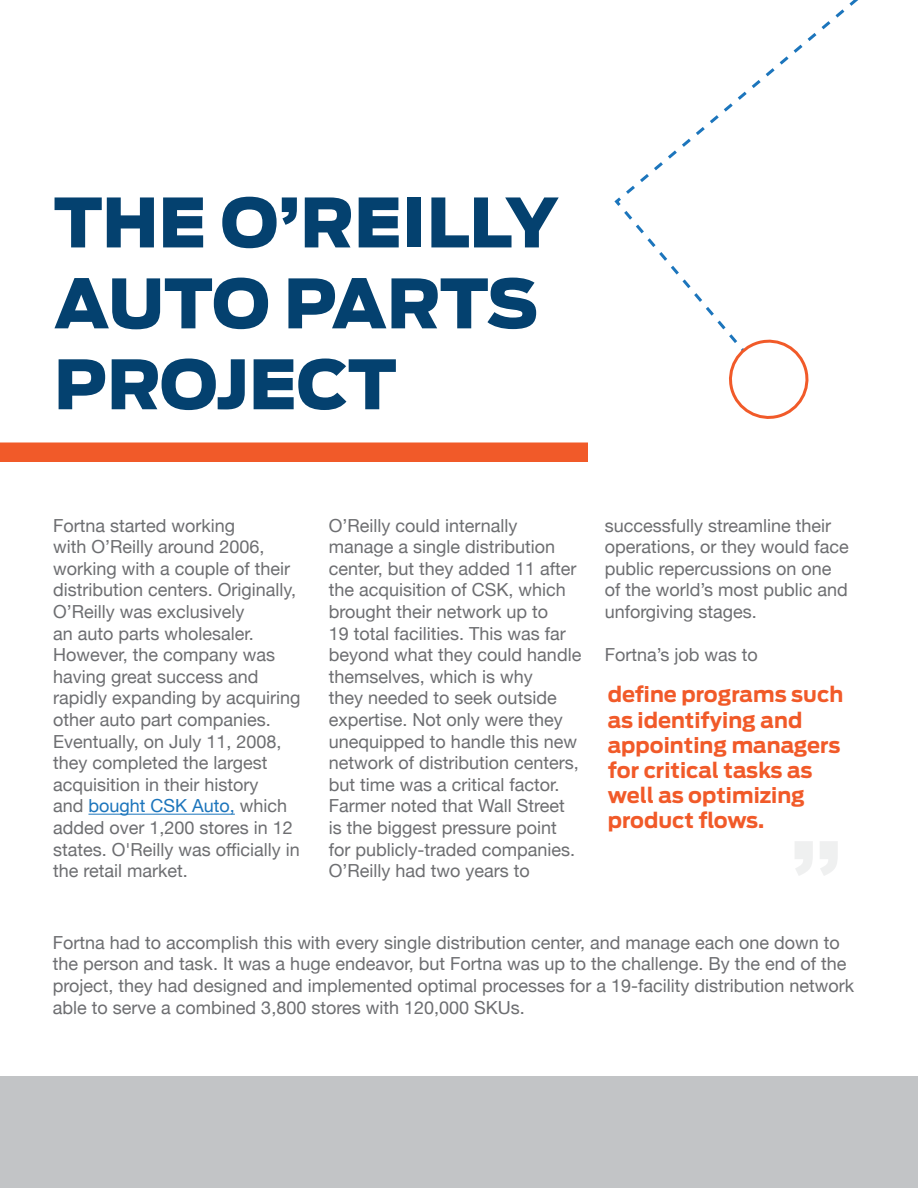
<style>
.page{position:relative;width:918px;height:1188px;background:#fff}
.page>*{position:absolute;margin:0;border:0;box-sizing:border-box;transform-origin:0 0}
.t1{font:900 67.5px/80.8px "Antenna";letter-spacing:-.005em;color:#04416f}
.t2{font:700 21px/25.2px "Antenna";color:#f15a29}
.t3{font:18px/21.6px "Helvetica Neue";color:#6d6e71}
.s1{color:#1c75bc}
</style>
<div class="page">
<hr style="left:88px;top:814px;width:147px;height:1px;background:#1c75bc">
<div style="left:0;top:442px;width:588px;height:20px;background:#f15a29"></div>
<svg style="left:614px;top:0;width:244px;height:206px"></svg>
<svg style="left:618px;top:204px;width:193px;height:215px"></svg>
<div style="left:0;top:1076px;width:918px;height:112px;background:#c2c4c6"></div>
<h1 class="t1" style="left:54px;top:183px;width:506px">THE O’REILLY<br>AUTO PARTS<br>PROJECT</h1>
<p class="t3" style="left:53px;top:515px;width:249px">Fortna started working<br>with O’Reilly around 2006, working with a couple of their distribution centers. Originally,<br>O’Reilly was exclusively<br>an auto parts wholesaler.<br>However, the company was having great success and rapidly expanding by acquiring other auto part companies.<br>Eventually, on July 11, 2008, they completed the largest acquisition in their history<br>and <span class="s1">bought CSK Auto,</span> which added over 1,200 stores in 12 states. O'Reilly was officially in the retail market.</p>
<p class="t3" style="left:329px;top:515px;width:254px">O’Reilly could internally manage a single distribution center, but they added 11 after the acquisition of CSK, which brought their network up to<br>19 total facilities. This was far beyond what they could handle themselves, which is why<br>they needed to seek outside expertise. Not only were they unequipped to handle this new network of distribution centers, but time was a critical factor.<br>Farmer noted that Wall Street is the biggest pressure point for publicly-traded companies.<br>O’Reilly had two years to</p>
<p class="t3" style="left:605px;top:515px;width:246px">successfully streamline their operations, or they would face public repercussions on one of the world’s most public and unforgiving stages.</p>
<p class="t3" style="left:605px;top:645px;width:154px">Fortna’s job was to</p>
<p class="t2" style="left:608px;top:682px;width:237px">define programs such as identifying and appointing managers for critical tasks as well as optimizing product flows.</p>
<p class="t3" style="left:53px;top:933px;width:803px">Fortna had to accomplish this with every single distribution center, and manage each one down to the person and task. It was a huge endeavor, but Fortna was up to the challenge. By the end of the project, they had designed and implemented optimal processes for a 19-facility distribution network able to serve a combined 3,800 stores with 120,000 SKUs.</p>
</div>
